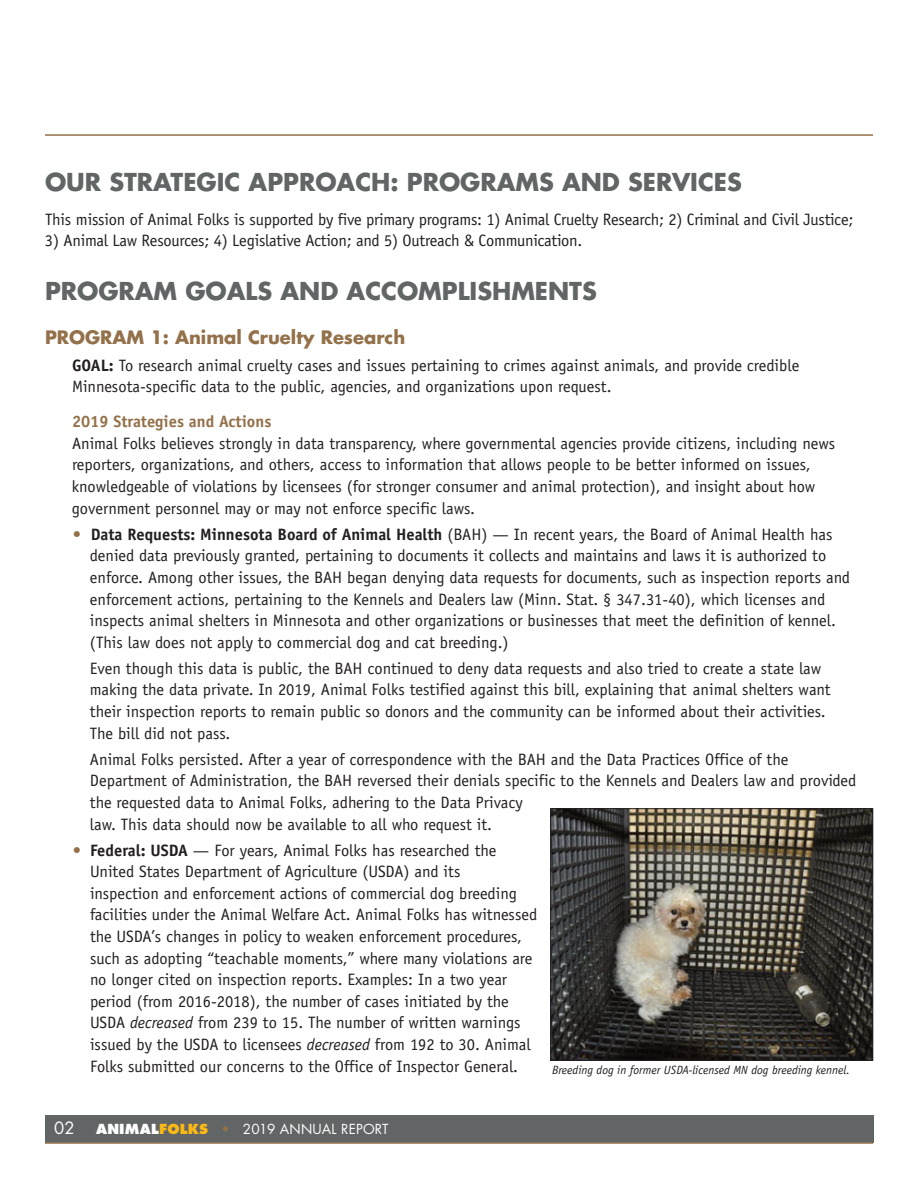
<style>
.page{position:relative;width:918px;height:1188px;background:#fff}
.page>*{position:absolute;margin:0;border:0;box-sizing:border-box;transform-origin:0 0}
.t1{font:700 24px "Futura";color:#616565}
.t2{font:700 18px "Futura";color:#93714a}
.t3{font:16.5px/21.6px "Officina Sans";color:#231f20}
.t4{font:700 16.5px "Officina Sans";color:#93714a}
.t5{font:16.5px "Futura";color:#fff}
.t6{font:13.5px "Futura";letter-spacing:.015em;color:#fff}
.t7{font:italic 12px "Officina Sans";color:#231f20}
.s1{font-weight:700}
.s2{color:#93714a}
.s3{font-style:italic}
.s4{font-weight:800}
.s5{font-weight:800;color:#fcb814}
.s6{font-weight:800;color:#93714a}
</style>
<div class="page">
<hr style="left:45px;top:134px;width:828px;height:2px;background:#93714a">
<div style="left:45px;top:1116px;width:828px;height:27px;background:#616565"></div>
<hr style="left:45px;top:1142px;width:828px;height:2px;background:#93714a">
<img style="left:552px;top:810px;width:319px;height:249px">
<div style="left:550px;top:808px;width:323px;height:253px;border:1px solid #231f20"></div>
<h1 class="t1" style="left:45px;top:171px;width:698px">OUR STRATEGIC APPROACH: PROGRAMS AND SERVICES</h1>
<p class="t3" style="left:45px;top:210px;width:810px">This mission of Animal Folks is supported by five primary programs: 1) Animal Cruelty Research; 2) Criminal and Civil Justice;</p>
<p class="t3" style="left:45px;top:231px;width:539px">3) Animal Law Resources; 4) Legislative Action; and 5) Outreach &amp; Communication.</p>
<h1 class="t1" style="left:45px;top:280px;width:553px">PROGRAM GOALS AND ACCOMPLISHMENTS</h1>
<p class="t2" style="left:45px;top:330px;width:362px">PROGRAM 1: Animal Cruelty Research</p>
<p class="t3" style="left:72px;top:356px;width:729px"><span class="s1">GOAL:</span> To research animal cruelty cases and issues pertaining to crimes against animals, and provide credible<br>Minnesota-specific data to the public, agencies, and organizations upon request.</p>
<p class="t4" style="left:72px;top:415px;width:201px">2019 Strategies and Actions</p>
<p class="t3" style="left:72px;top:434px;width:765px">Animal Folks believes strongly in data transparency, where governmental agencies provide citizens, including news reporters, organizations, and others, access to information that allows people to be better informed on issues, knowledgeable of violations by licensees (for stronger consumer and animal protection), and insight about how government personnel may or may not enforce specific laws.</p>
<p class="t3" style="left:90px;top:525px;width:762px;text-indent:-17px"><span class="s2">•</span> <span class="s1">Data Requests: Minnesota Board of Animal Health</span> (BAH) — In recent years, the Board of Animal Health has denied data previously granted, pertaining to documents it collects and maintains and laws it is authorized to enforce. Among other issues, the BAH began denying data requests for documents, such as inspection reports and enforcement actions, pertaining to the Kennels and Dealers law (Minn. Stat. § 347.31-40), which licenses and inspects animal shelters in Minnesota and other organizations or businesses that meet the definition of kennel. (This law does not apply to commercial dog and cat breeding.)</p>
<p class="t3" style="left:90px;top:659px;width:742px">Even though this data is public, the BAH continued to deny data requests and also tried to create a state law making the data private. In 2019, Animal Folks testified against this bill, explaining that animal shelters want their inspection reports to remain public so donors and the community can be informed about their activities.<br>The bill did not pass.</p>
<p class="t3" style="left:90px;top:750px;width:768px">Animal Folks persisted. After a year of correspondence with the BAH and the Data Practices Office of the Department of Administration, the BAH reversed their denials specific to the Kennels and Dealers law and provided the requested data to Animal Folks, adhering to the Data Privacy<br>law. This data should now be available to all who request it.</p>
<p class="t3" style="left:90px;top:841px;width:449px;text-indent:-17px"><span class="s2">•</span> <span class="s1">Federal: USDA</span> — For years, Animal Folks has researched the United States Department of Agriculture (USDA) and its<br>inspection and enforcement actions of commercial dog breeding facilities under the Animal Welfare Act. Animal Folks has witnessed the USDA’s changes in policy to weaken enforcement procedures, such as adopting “teachable moments,” where many violations are no longer cited on inspection reports. Examples: In a two year period (from 2016-2018), the number of cases initiated by the USDA <span class="s3">decreased</span> from 239 to 15. The number of written warnings issued by the USDA to licensees <span class="s3">decreased</span> from 192 to 30. Animal Folks submitted our concerns to the Office of Inspector General.</p>
<p class="t7" style="left:552px;top:1065px;width:299px">Breeding dog in former USDA-licensed MN dog breeding kennel.</p>
<p class="t5" style="left:54px;top:1121px;width:22px">02</p>
<p class="t6" style="left:96px;top:1123px;width:294px"><span class="s4">ANIMAL</span><span class="s5">FOLKS</span> <span class="s6">•</span> 2019 ANNUAL REPORT</p>
</div>
